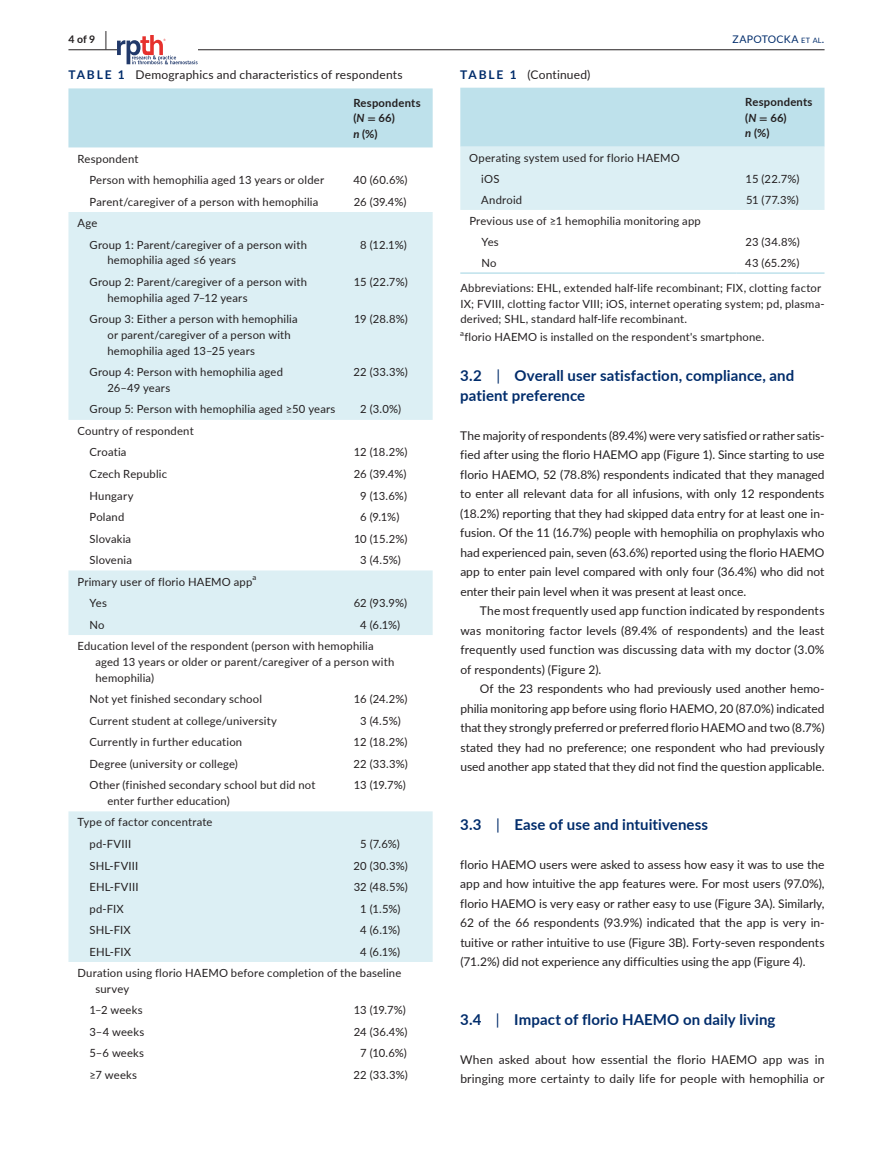
<style>
.page{position:relative;width:893px;height:1174px;background:#fff}
.page>*{position:absolute;margin:0;border:0;box-sizing:border-box;transform-origin:0 0}
.t1{font:700 15px/19.5px "Lato";letter-spacing:.005em;color:#002c6b}
.t2{font:12px/19.5px "Lato";letter-spacing:.01em;color:#231f20;text-align:justify}
.t3{font:11.25px/15.8px "Lato";letter-spacing:.015em;color:#231f20}
.t4{font:700 11.25px/15.8px "Lato";letter-spacing:.02em;color:#231f20}
.t5{font:10.5px "Lato";letter-spacing:.025em;color:#002c6b}
.t6{font:700 10.5px "Lato";color:#231f20}
.t7{font:7.8px "Lato";color:#231f20}
.s1{font-size:19.5px}
.s2{font-size:7.35px}
.s3{font-weight:700;color:#002c6b}
.s4{font-style:italic}
.s5{font-family:"STIX"}
.s6{font-weight:400}
</style>
<div class="page">
<hr style="left:68px;top:49px;width:756px;height:1px;background:#231f20">
<svg style="left:117px;top:35px;width:81px;height:29px"></svg>
<div style="left:68px;top:88px;width:365px;height:59px;background:#bee1eb"></div>
<svg style="left:68px;top:212px;width:365px;height:750px;fill:#dceff4"></svg>
<svg style="left:460px;top:88px;width:364px;height:122px;background:#cde8ef"></svg>
<hr style="left:460px;top:272px;width:276px;height:2px;background:#bee1eb">
<hr style="left:736px;top:272px;width:88px;height:2px;background:#bee1eb">
<p class="t6" style="left:68px;top:31px;width:40px">4 of 9 <span class="s1">|</span></p>
<p class="t5" style="left:733px;top:31px;width:93px">ZAPOTOCKA <span class="s2">et al</span>.</p>
<p class="t2" style="left:68px;top:64px;width:336px"><span class="s3">TABLE 1</span> Demographics and characteristics of respondents</p>
<p class="t4" style="left:353px;top:94px;width:69px">Respondents (<span class="s4">N</span> <span class="s5">=</span> 66)<br><span class="s4">n</span> (%)</p>
<p class="t3" style="left:89px;top:147px;width:236px;line-height:21.5px;text-indent:-12px">Respondent<br>Person with hemophilia aged 13 years or older</p>
<p class="t3" style="left:353px;top:172px;width:56px">40 (60.6%)</p>
<p class="t3" style="left:89px;top:193px;width:230px">Parent/caregiver of a person with hemophilia</p>
<p class="t3" style="left:354px;top:193px;width:54px">26 (39.4%)</p>
<p class="t3" style="left:89px;top:212px;width:219px;line-height:21.5px;text-indent:-12px">Age<br>Group 1: Parent/caregiver of a person with</p>
<p class="t3" style="left:107px;top:252px;width:130px">hemophilia aged ≤6 years</p>
<p class="t3" style="left:360px;top:236px;width:48px">8 (12.1%)</p>
<p class="t3" style="left:107px;top:273px;width:201px;text-indent:-18px">Group 2: Parent/caregiver of a person with hemophilia aged 7–12 years</p>
<p class="t3" style="left:354px;top:273px;width:56px">15 (22.7%)</p>
<p class="t3" style="left:107px;top:311px;width:192px;text-indent:-18px">Group 3: Either a person with hemophilia or parent/caregiver of a person with hemophilia aged 13–25 years</p>
<p class="t3" style="left:354px;top:311px;width:55px">19 (28.8%)</p>
<p class="t3" style="left:107px;top:364px;width:177px;text-indent:-18px">Group 4: Person with hemophilia aged<br>26–49 years</p>
<p class="t3" style="left:354px;top:364px;width:56px">22 (33.3%)</p>
<p class="t3" style="left:89px;top:401px;width:247px">Group 5: Person with hemophilia aged ≥50 years</p>
<p class="t3" style="left:360px;top:401px;width:42px">2 (3.0%)</p>
<p class="t3" style="left:90px;top:420px;width:106px;line-height:21.5px;text-indent:-12px">Country of respondent<br>Croatia</p>
<p class="t3" style="left:354px;top:444px;width:55px">12 (18.2%)</p>
<p class="t3" style="left:90px;top:465px;width:79px">Czech Republic</p>
<p class="t3" style="left:354px;top:465px;width:54px">26 (39.4%)</p>
<p class="t3" style="left:90px;top:487px;width:46px">Hungary</p>
<p class="t3" style="left:360px;top:487px;width:48px">9 (13.6%)</p>
<p class="t3" style="left:90px;top:508px;width:36px">Poland</p>
<p class="t3" style="left:360px;top:508px;width:41px">6 (9.1%)</p>
<p class="t3" style="left:90px;top:530px;width:43px">Slovakia</p>
<p class="t3" style="left:354px;top:530px;width:55px">10 (15.2%)</p>
<p class="t3" style="left:90px;top:551px;width:44px">Slovenia</p>
<p class="t3" style="left:360px;top:551px;width:42px">3 (4.5%)</p>
<p class="t3" style="left:78px;top:573px;width:176px">Primary user of florio HAEMO app</p>
<p class="t7" style="left:253px;top:572px;width:5px">a</p>
<p class="t3" style="left:89px;top:594px;width:19px">Yes</p>
<p class="t3" style="left:354px;top:594px;width:55px">62 (93.9%)</p>
<p class="t3" style="left:89px;top:616px;width:17px">No</p>
<p class="t3" style="left:77px;top:613px;width:324px;line-height:21.5px;text-indent:283px">4 (6.1%)<br>Education level of the respondent (person with hemophilia</p>
<p class="t3" style="left:95px;top:653px;width:300px">aged 13 years or older or parent/caregiver of a person with hemophilia)</p>
<p class="t3" style="left:89px;top:690px;width:174px">Not yet finished secondary school</p>
<p class="t3" style="left:354px;top:690px;width:55px">16 (24.2%)</p>
<p class="t3" style="left:89px;top:712px;width:189px">Current student at college/university</p>
<p class="t3" style="left:360px;top:712px;width:42px">3 (4.5%)</p>
<p class="t3" style="left:89px;top:733px;width:154px">Currently in further education</p>
<p class="t3" style="left:354px;top:733px;width:55px">12 (18.2%)</p>
<p class="t3" style="left:89px;top:755px;width:150px">Degree (university or college)</p>
<p class="t3" style="left:354px;top:755px;width:56px">22 (33.3%)</p>
<p class="t3" style="left:107px;top:776px;width:209px;text-indent:-18px">Other (finished secondary school but did not enter further education)</p>
<p class="t3" style="left:354px;top:776px;width:54px">13 (19.7%)</p>
<p class="t3" style="left:89px;top:811px;width:125px;line-height:21.5px;text-indent:-12px">Type of factor concentrate pd-FVIII</p>
<p class="t3" style="left:360px;top:835px;width:41px">5 (7.6%)</p>
<p class="t3" style="left:89px;top:857px;width:50px">SHL-FVIII</p>
<p class="t3" style="left:354px;top:857px;width:56px">20 (30.3%)</p>
<p class="t3" style="left:89px;top:878px;width:51px">EHL-FVIII</p>
<p class="t3" style="left:354px;top:878px;width:56px">32 (48.5%)</p>
<p class="t3" style="left:89px;top:900px;width:36px">pd-FIX</p>
<p class="t3" style="left:360px;top:900px;width:42px">1 (1.5%)</p>
<p class="t3" style="left:89px;top:921px;width:43px">SHL-FIX</p>
<p class="t3" style="left:360px;top:921px;width:41px">4 (6.1%)</p>
<p class="t3" style="left:89px;top:943px;width:43px">EHL-FIX</p>
<p class="t3" style="left:77px;top:940px;width:325px;line-height:21.5px;text-align:right">4 (6.1%)<br>Duration using florio HAEMO before completion of the baseline</p>
<p class="t3" style="left:89px;top:977px;width:55px;line-height:21.5px;text-indent:6px">survey<br>1–2 weeks</p>
<p class="t3" style="left:354px;top:1002px;width:54px">13 (19.7%)</p>
<p class="t3" style="left:89px;top:1023px;width:56px">3–4 weeks</p>
<p class="t3" style="left:354px;top:1023px;width:55px">24 (36.4%)</p>
<p class="t3" style="left:89px;top:1045px;width:56px">5–6 weeks</p>
<p class="t3" style="left:360px;top:1045px;width:48px">7 (10.6%)</p>
<p class="t3" style="left:89px;top:1066px;width:49px">≥7 weeks</p>
<p class="t3" style="left:354px;top:1066px;width:56px">22 (33.3%)</p>
<p class="t2" style="left:460px;top:64px;width:132px"><span class="s3">TABLE 1</span> (Continued)</p>
<p class="t3" style="left:481px;top:147px;width:200px;line-height:21px;text-indent:-12px">Operating system used for florio HAEMO iOS</p>
<p class="t4" style="left:745px;top:93px;width:69px">Respondents (<span class="s4">N</span> <span class="s5">=</span> 66)<br><span class="s4">n</span> (%)</p>
<p class="t3" style="left:745px;top:170px;width:56px">15 (22.7%)</p>
<p class="t3" style="left:481px;top:191px;width:42px">Android</p>
<p class="t3" style="left:746px;top:191px;width:54px">51 (77.3%)</p>
<p class="t3" style="left:481px;top:210px;width:221px;line-height:21px;text-indent:-12px">Previous use of ≥1 hemophilia monitoring app<br>Yes</p>
<p class="t3" style="left:746px;top:234px;width:56px">23 (34.8%)</p>
<p class="t3" style="left:481px;top:255px;width:17px">No</p>
<p class="t3" style="left:745px;top:255px;width:56px">43 (65.2%)</p>
<p class="t3" style="left:460px;top:279px;width:366px">Abbreviations: EHL, extended half-life recombinant; FIX, clotting factor<br>IX; FVIII, clotting factor VIII; iOS, internet operating system; pd, plasma&shy;derived; SHL, standard half-life recombinant.</p>
<p class="t7" style="left:460px;top:328px;width:5px">a</p>
<p class="t3" style="left:464px;top:329px;width:302px">florio HAEMO is installed on the respondent's smartphone.</p>
<h1 class="t1" style="left:460px;top:365px;width:336px">3.2 <span class="s6">|</span> Overall user satisfaction, compliance, and patient preference</h1>
<p class="t2" style="left:460px;top:425px;width:366px">The majority of respondents (89.4%) were very satisfied or rather satis&shy;fied after using the florio HAEMO app (Figure 1). Since starting to use florio HAEMO, 52 (78.8%) respondents indicated that they managed to enter all relevant data for all infusions, with only 12 respondents (18.2%) reporting that they had skipped data entry for at least one in&shy;fusion. Of the 11 (16.7%) people with hemophilia on prophylaxis who had experienced pain, seven (63.6%) reported using the florio HAEMO app to enter pain level compared with only four (36.4%) who did not enter their pain level when it was present at least once.</p>
<p class="t2" style="left:460px;top:600px;width:366px;text-indent:20px">The most frequently used app function indicated by respondents was monitoring factor levels (89.4% of respondents) and the least frequently used function was discussing data with my doctor (3.0% of respondents) (Figure 2).</p>
<p class="t2" style="left:460px;top:678px;width:366px;text-indent:20px">Of the 23 respondents who had previously used another hemo&shy;philia monitoring app before using florio HAEMO, 20 (87.0%) indicated that they strongly preferred or preferred florio HAEMO and two (8.7%) stated they had no preference; one respondent who had previously used another app stated that they did not find the question applicable.</p>
<h1 class="t1" style="left:460px;top:814px;width:249px">3.3 <span class="s6">|</span> Ease of use and intuitiveness</h1>
<p class="t2" style="left:460px;top:854px;width:366px">florio HAEMO users were asked to assess how easy it was to use the app and how intuitive the app features were. For most users (97.0%), florio HAEMO is very easy or rather easy to use (Figure 3A). Similarly, 62 of the 66 respondents (93.9%) indicated that the app is very in&shy;tuitive or rather intuitive to use (Figure 3B). Forty-seven respondents (71.2%) did not experience any difficulties using the app (Figure 4).</p>
<h1 class="t1" style="left:460px;top:1009px;width:317px">3.4 <span class="s6">|</span> Impact of florio HAEMO on daily living</h1>
<p class="t2" style="left:460px;top:1049px;width:366px">When asked about how essential the florio HAEMO app was in bringing more certainty to daily life for people with hemophilia or</p>
</div>
